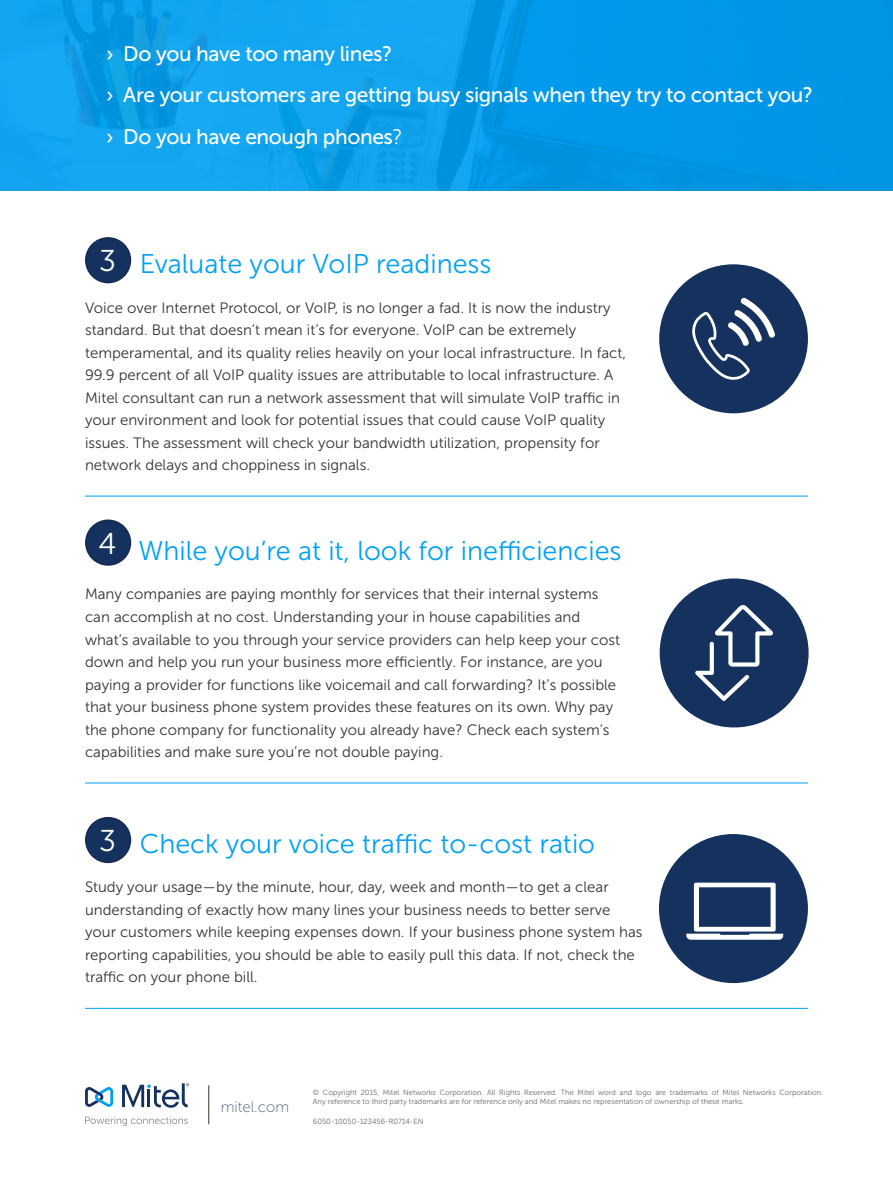
<style>
.page{position:relative;width:893px;height:1187px;background:#fff}
.page>*{position:absolute;margin:0;border:0;box-sizing:border-box;transform-origin:0 0}
.t1{font:30px "Museo Sans 300";color:#fff}
.Body_subhead_1{font:27px "Museo Sans 300";color:#00a1f4}
.body_text{font:21px "Museo Sans 500";letter-spacing:-.02em;color:#fff}
.body_text_underline{font:15px/22.5px "Museo Sans 300";color:#333}
.body{font:15px "Museo Sans 100";color:#445b7f}
.body-2{font:7.5px/9px "Museo Sans 300";color:#666}
.s1{font-family:"Museo Sans 300"}
</style>
<div class="page">
<hr style="left:85px;top:495px;width:723px;height:1px;background:#00a1f4">
<hr style="left:85px;top:782px;width:723px;height:1px;background:#00a1f4">
<hr style="left:85px;top:1007px;width:723px;height:1px;background:#00a1f4">
<div style="left:86px;top:238px;width:44px;height:44px;background:#15325f;border-radius:50%"></div>
<div style="left:85px;top:237px;width:46px;height:46px;border:2px solid #172953;border-radius:50%"></div>
<div style="left:86px;top:520px;width:44px;height:45px;background:#15325f;border-radius:50%"></div>
<div style="left:85px;top:519px;width:46px;height:46px;border:2px solid #172953;border-radius:50%"></div>
<div style="left:86px;top:817px;width:44px;height:45px;background:#15325f;border-radius:50%"></div>
<div style="left:85px;top:816px;width:46px;height:47px;border:2px solid #172953;border-radius:50%"></div>
<img style="left:0;top:0;width:893px;height:190px">
<div style="left:660px;top:578px;width:149px;height:149px;background:#15325f;border-radius:50%"></div>
<svg style="left:695px;top:605px;width:78px;height:96px"></svg>
<div style="left:659px;top:264px;width:149px;height:149px;background:#15325f;border-radius:50%"></div>
<svg style="left:692px;top:297px;width:83px;height:83px"></svg>
<hr style="left:208px;top:1085px;width:1px;height:39px;background:#333">
<svg style="left:85px;top:1116px;width:103px;height:9px"></svg>
<svg style="left:85px;top:1087px;width:28px;height:19px"></svg>
<svg style="left:122px;top:1083px;width:67px;height:24px"></svg>
<div style="left:659px;top:834px;width:149px;height:148px;background:#15325f;border-radius:50%"></div>
<svg style="left:686px;top:882px;width:97px;height:57px"></svg>
<p class="body_text" style="left:106px;top:42px;width:288px">› Do you have too many lines?</p>
<p class="body_text" style="left:106px;top:84px;width:708px">› Are your customers are getting busy signals when they try to contact you?</p>
<p class="body_text" style="left:106px;top:125px;width:298px">› Do you have enough phones<span class="s1">?</span></p>
<p class="t1" style="left:99px;top:245px;width:18px">3</p>
<p class="Body_subhead_1" style="left:140px;top:249px;width:353px">Evaluate your VoIP readiness</p>
<p class="body_text_underline" style="left:85px;top:296px;width:543px">Voice over Internet Protocol, or VoIP, is no longer a fad. It is now the industry standard. But that doesn’t mean it’s for everyone. VoIP can be extremely temperamental, and its quality relies heavily on your local infrastructure. In fact, 99.9 percent of all VoIP quality issues are attributable to local infrastructure. A Mitel consultant can run a network assessment that will simulate VoIP traffic in your environment and look for potential issues that could cause VoIP quality issues. The assessment will check your bandwidth utilization, propensity for network delays and choppiness in signals.</p>
<p class="t1" style="left:99px;top:527px;width:19px">4</p>
<p class="Body_subhead_1" style="left:138px;top:536px;width:485px">While you’re at it, look for inefficiencies</p>
<p class="body_text_underline" style="left:85px;top:583px;width:536px">Many companies are paying monthly for services that their internal systems can accomplish at no cost. Understanding your in house capabilities and what’s available to you through your service providers can help keep your cost down and help you run your business more efficiently. For instance, are you paying a provider for functions like voicemail and call forwarding? It’s possible that your business phone system provides these features on its own. Why pay the phone company for functionality you already have? Check each system’s capabilities and make sure you’re not double paying.</p>
<p class="t1" style="left:99px;top:824px;width:18px">3</p>
<p class="Body_subhead_1" style="left:140px;top:828px;width:457px">Check your voice traffic to-cost ratio</p>
<p class="body_text_underline" style="left:85px;top:876px;width:559px">Study your usage—by the minute, hour, day, week and month—to get a clear understanding of exactly how many lines your business needs to better serve your customers while keeping expenses down. If your business phone system has reporting capabilities, you should be able to easily pull this data. If not, check the traffic on your phone bill.</p>
<p class="body" style="left:221px;top:1098px;width:70px">mitel.com</p>
<p class="body-2" style="left:313px;top:1088px;width:512px">© Copyright 2015, Mitel Networks Corporation. All Rights Reserved. The Mitel word and logo are trademarks of Mitel Networks Corporation.<br>Any reference to third party trademarks are for reference only and Mitel makes no representation of ownership of these marks.</p>
<p class="body-2" style="left:313px;top:1116px;width:112px">6050-10050-123456-R0714-EN</p>
</div>
